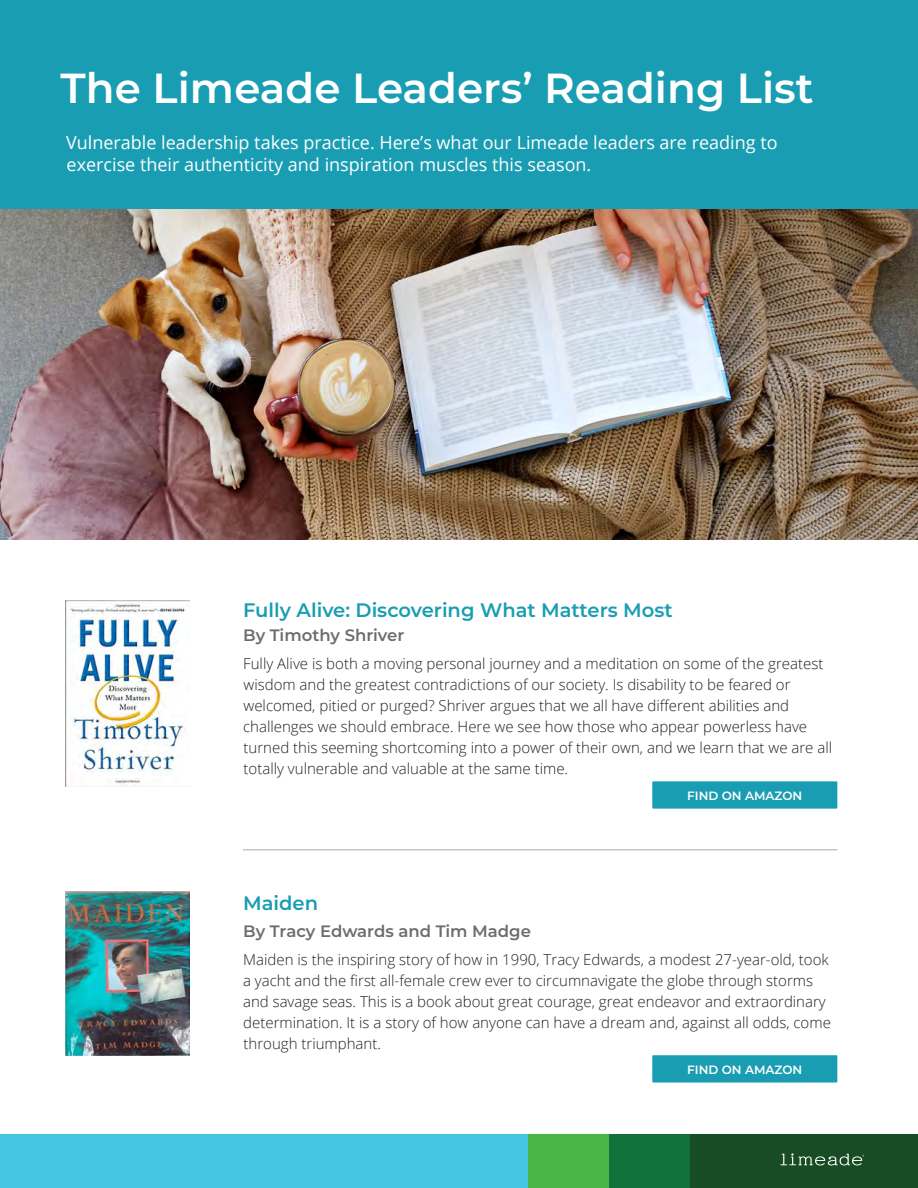
<style>
.page{position:relative;width:918px;height:1188px;background:#fff}
.page>*{position:absolute;margin:0;border:0;box-sizing:border-box;transform-origin:0 0}
.Bullets{font:600 42px "Montserrat";color:#fff}
.Bullets-2{font:600 19.5px "Montserrat";color:#199db2}
.Bullets-3{font:18px/22.5px "Open Sans";color:#fff}
.Bullets-4{font:600 16.5px "Montserrat";color:#6c6d70}
.body_copy{font:300 15px/21px "Open Sans";color:#231f20}
.Bullets-5{font:600 12px "Montserrat";color:#fff}
</style>
<div class="page">
<div style="left:0;top:1134px;width:528px;height:54px;background:#44c5e2"></div>
<div style="left:528px;top:1134px;width:81px;height:54px;background:#49b748"></div>
<div style="left:609px;top:1134px;width:81px;height:54px;background:#10723a"></div>
<div style="left:690px;top:1134px;width:228px;height:54px;background:#184c24"></div>
<svg style="left:780px;top:1153px;width:84px;height:12px"></svg>
<div style="left:0;top:0;width:918px;height:210px;background:#199db2"></div>
<img style="left:0;top:210px;width:918px;height:330px">
<hr style="left:243px;top:850px;width:594px;height:1px;background:#a8a9ad">
<div style="left:652px;top:781px;width:185px;height:28px;background:#199db2"></div>
<img style="left:65px;top:601px;width:124px;height:185px">
<div style="left:652px;top:1055px;width:185px;height:28px;background:#199db2"></div>
<img style="left:65px;top:891px;width:124px;height:164px">
<p class="Bullets" style="left:61px;top:58px;width:754px">The Limeade Leaders’ Reading List</p>
<p class="Bullets-3" style="left:66px;top:131px;width:713px">Vulnerable leadership takes practice. Here’s what our Limeade leaders are reading to exercise their authenticity and inspiration muscles this season.</p>
<p class="Bullets-2" style="left:243px;top:596px;width:431px">Fully Alive: Discovering What Matters Most</p>
<p class="Bullets-4" style="left:243px;top:623px;width:163px">By Timothy Shriver</p>
<p class="body_copy" style="left:243px;top:653px;width:591px">Fully Alive is both a moving personal journey and a meditation on some of the greatest wisdom and the greatest contradictions of our society. Is disability to be feared or welcomed, pitied or purged? Shriver argues that we all have different abilities and challenges we should embrace. Here we see how those who appear powerless have turned this seeming shortcoming into a power of their own, and we learn that we are all totally vulnerable and valuable at the same time.</p>
<p class="Bullets-5" style="left:687px;top:787px;width:117px">FIND ON AMAZON</p>
<p class="Bullets-2" style="left:243px;top:889px;width:76px">Maiden</p>
<p class="Bullets-4" style="left:243px;top:919px;width:289px">By Tracy Edwards and Tim Madge</p>
<p class="body_copy" style="left:243px;top:949px;width:589px">Maiden is the inspiring story of how in 1990, Tracy Edwards, a modest 27-year-old, took a yacht and the first all-female crew ever to circumnavigate the globe through storms and savage seas. This is a book about great courage, great endeavor and extraordinary determination. It is a story of how anyone can have a dream and, against all odds, come through triumphant.</p>
<p class="Bullets-5" style="left:687px;top:1061px;width:117px">FIND ON AMAZON</p>
</div>
